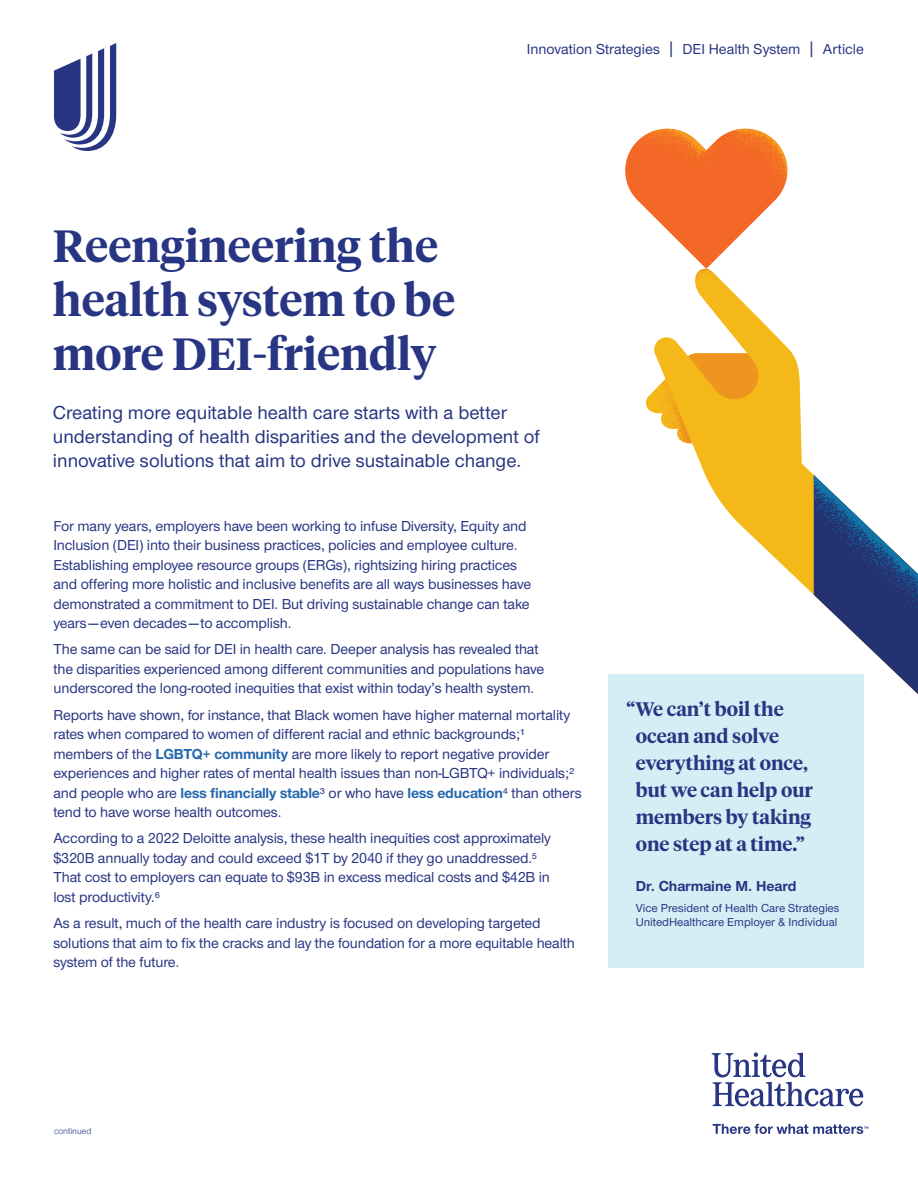
<style>
.page{position:relative;width:918px;height:1188px;background:#fff}
.page>*{position:absolute;margin:0;border:0;box-sizing:border-box;transform-origin:0 0}
.t1{font:600 45px/54px "UHC Serif Headline";color:#283582}
.t2{font:500 19.5px/24px "UHC Sans";color:#283582}
.t3{font:600 19.5px/27px "UHC Serif Headline";color:#283582}
.t4{font:500 15px/19.5px "UHC Sans";letter-spacing:-.01em;color:#283582}
.t5{font:700 15px "UHC Sans";color:#283582}
.t6{font:500 12px/14.4px "UHC Sans";color:#283582}
.t7{font:9px "UHC Sans";color:#283582}
.s1{font-size:18.75px}
.s2{font-weight:700;color:#2468ae}
</style>
<div class="page">
<svg style="left:712px;top:1052px;width:151px;height:54px"></svg>
<svg style="left:713px;top:1124px;width:155px;height:10px"></svg>
<svg style="left:54px;top:43px;width:62px;height:108px"></svg>
<svg style="left:646px;top:391px;width:7px;height:22px"></svg>
<svg style="left:653px;top:284px;width:265px;height:411px"></svg>
<svg style="left:814px;top:475px;width:104px;height:219px"></svg>
<svg style="left:625px;top:128px;width:163px;height:156px"></svg>
<div style="left:609px;top:674px;width:255px;height:294px;background:#d5eef5"></div>
<p class="t4" style="left:527px;top:39px;width:339px">Innovation Strategies <span class="s1">|</span> DEI Health System <span class="s1">|</span> Article</p>
<h1 class="t1" style="left:53px;top:217px;width:404px">Reengineering the health system to be more DEI-friendly</h1>
<h2 class="t2" style="left:53px;top:399px;width:488px">Creating more equitable health care starts with a better understanding of health disparities and the development of innovative solutions that aim to drive sustainable change.</h2>
<p class="t4" style="left:53px;top:515px;width:479px">For many years, employers have been working to infuse Diversity, Equity and Inclusion (DEI) into their business practices, policies and employee culture.<br>Establishing employee resource groups (ERGs), rightsizing hiring practices and offering more holistic and inclusive benefits are all ways businesses have demonstrated a commitment to DEI. But driving sustainable change can take years—even decades—to accomplish.</p>
<p class="t4" style="left:53px;top:639px;width:492px">The same can be said for DEI in health care. Deeper analysis has revealed that the disparities experienced among different communities and populations have underscored the long-rooted inequities that exist within today’s health system.</p>
<p class="t4" style="left:53px;top:704px;width:530px">Reports have shown, for instance, that Black women have higher maternal mortality rates when compared to women of different racial and ethnic backgrounds;¹ members of the <span class="s2">LGBTQ+ community</span> are more likely to report negative provider experiences and higher rates of mental health issues than non-LGBTQ+ individuals;² and people who are <span class="s2">less financially stable</span>³ or who have <span class="s2">less education</span>⁴ than others tend to have worse health outcomes.</p>
<p class="t4" style="left:53px;top:828px;width:499px">According to a 2022 Deloitte analysis, these health inequities cost approximately $320B annually today and could exceed $1T by 2040 if they go unaddressed.⁵<br>That cost to employers can equate to $93B in excess medical costs and $42B in lost productivity.⁶</p>
<p class="t4" style="left:53px;top:913px;width:523px">As a result, much of the health care industry is focused on developing targeted solutions that aim to fix the cracks and lay the foundation for a more equitable health system of the future.</p>
<h2 class="t3" style="left:636px;top:695px;width:179px;text-indent:-10px">“We can’t boil the ocean and solve everything at once, but we can help our members by taking one step at a time.”</h2>
<p class="t5" style="left:636px;top:876px;width:162px">Dr. Charmaine M. Heard</p>
<p class="t6" style="left:636px;top:900px;width:205px">Vice President of Health Care Strategies<br>UnitedHealthcare Employer &amp; Individual</p>
<p class="t7" style="left:54px;top:1125px;width:39px">continued</p>
</div>
